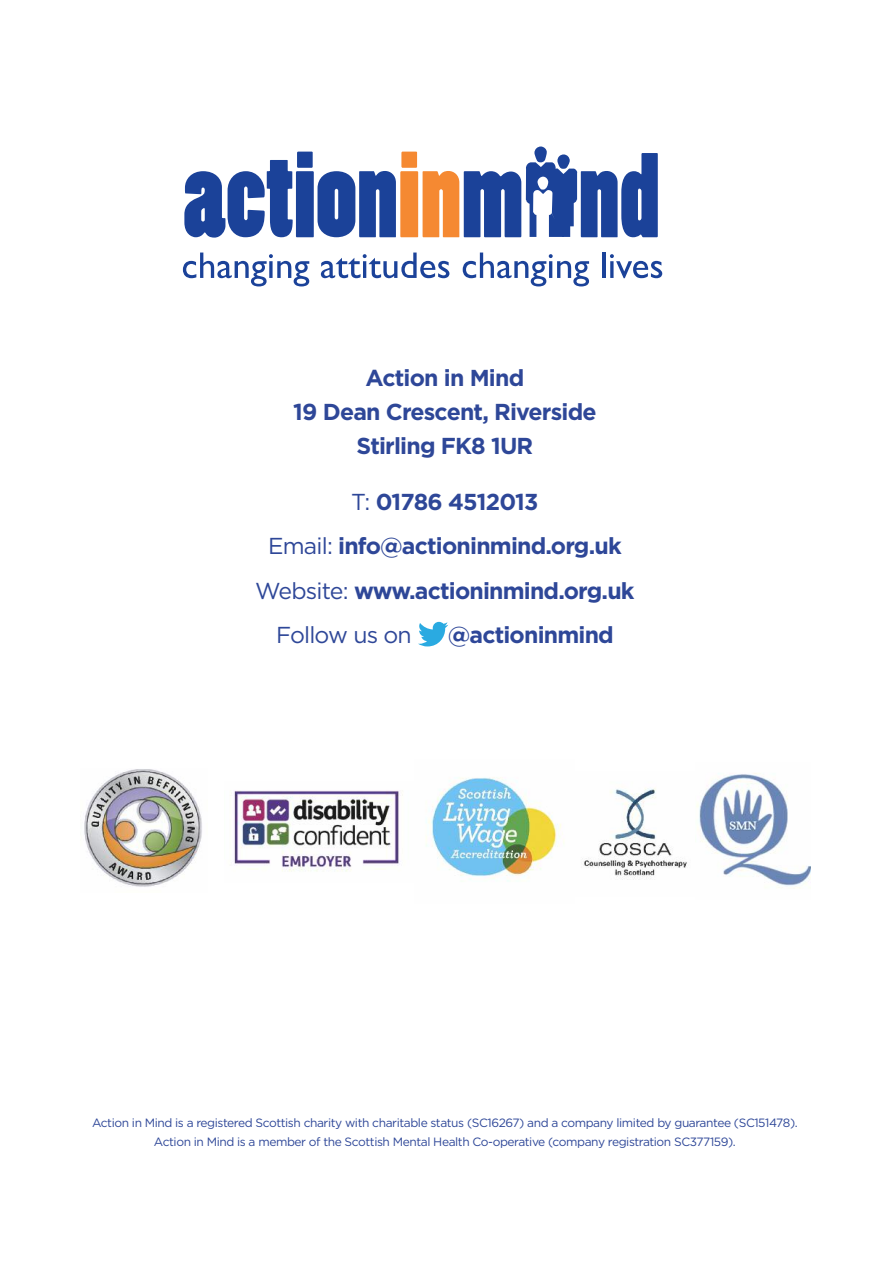
<style>
.page{position:relative;width:893px;height:1263px;background:#fff}
.page>*{position:absolute;margin:0;border:0;box-sizing:border-box;transform-origin:0 0}
.t1{font:700 23.1px/33.6px "Gotham";letter-spacing:-.035em;color:#2e4798;text-align:center}
.t2{font:23.1px "Gotham";letter-spacing:-.035em;color:#2e4798}
.t3{font:12px/18.6px "Gotham";letter-spacing:-.035em;color:#2e4798;text-align:center}
.s1{font-weight:400}
</style>
<div class="page">
<svg style="left:184px;top:147px;width:474px;height:91px"></svg>
<svg style="left:183px;top:253px;width:126px;height:33px"></svg>
<svg style="left:321px;top:253px;width:128px;height:25px"></svg>
<svg style="left:463px;top:253px;width:126px;height:33px"></svg>
<hr style="left:602px;top:253px;width:3px;height:25px;background:#1b4299">
<svg style="left:610px;top:254px;width:52px;height:24px"></svg>
<img style="left:84px;top:769px;width:118px;height:118px">
<img style="left:426px;top:777px;width:138px;height:105px">
<img style="left:583px;top:788px;width:104px;height:92px">
<img style="left:696px;top:773px;width:114px;height:116px">
<svg style="left:418px;top:622px;width:30px;height:24px"></svg>
<img style="left:230px;top:790px;width:173px;height:82px">
<h1 class="t1" style="left:293px;top:363px;width:305px">Action in Mind<br>19 Dean Crescent, Riverside<br>Stirling FK8 1UR</h1>
<h1 class="t1" style="left:351px;top:487px;width:189px"><span class="s1">T:</span> 01786 4512013</h1>
<h1 class="t1" style="left:268px;top:531px;width:355px"><span class="s1">Email:</span> info@actioninmind.org.uk</h1>
<h1 class="t1" style="left:255px;top:575px;width:381px"><span class="s1">Website:</span> www.actioninmind.org.uk</h1>
<h1 class="t2" style="left:276px;top:626px;width:137px">Follow us on</h1>
<h1 class="t1" style="left:448px;top:619px;width:168px">@actioninmind</h1>
<p class="t3" style="left:92px;top:1114px;width:707px">Action in Mind is a registered Scottish charity with charitable status (SC16267) and a company limited by guarantee (SC151478).<br>Action in Mind is a member of the Scottish Mental Health Co-operative (company registration SC377159).</p>
</div>
